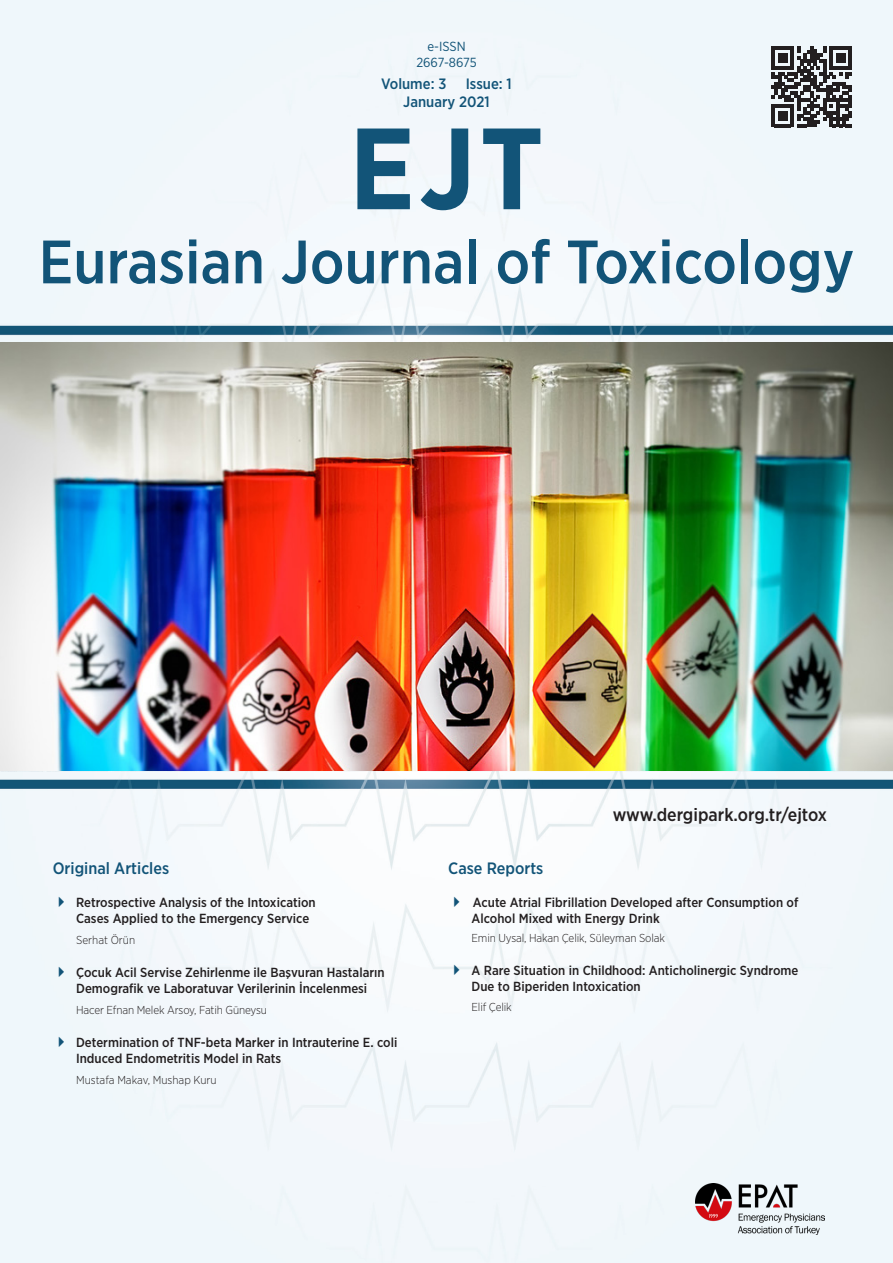
<style>
.page{position:relative;width:893px;height:1263px;background:#fff}
.page>*{position:absolute;margin:0;border:0;box-sizing:border-box;transform-origin:0 0}
.t1{font:700 115.35px "Gotham Narrow";color:#125478}
.t2{font:500 61.05px "Gotham Narrow";color:#125478}
.t3{font:500 18.15px "Gotham Narrow";color:#231f20}
.t4{font:500 16.5px "Gotham Narrow";color:#125478}
.t5{font:500 15px "Gotham Narrow";color:#125478}
.t6{font:500 13.2px "Gotham Narrow";color:#231f20}
.t7{font:13.2px "Gotham Narrow";color:#125478}
.t8{font:300 11.55px "Gotham Narrow";letter-spacing:-.01em;color:#231f20}
.s1{color:#125478}
</style>
<div class="page">
<img style="left:0;top:0;width:893px;height:1263px">
<svg style="left:771px;top:47px;width:81px;height:80px"></svg>
<img style="left:0;top:342px;width:893px;height:428px">
<img style="left:695px;top:1184px;width:130px;height:50px">
<p class="t7" style="left:427px;top:39px;width:40px">e-ISSN</p>
<p class="t7" style="left:416px;top:54px;width:62px">2667-8675</p>
<p class="t5" style="left:381px;top:74px;width:67px">Volume: 3</p>
<p class="t5" style="left:466px;top:74px;width:48px">Issue: 1</p>
<p class="t5" style="left:403px;top:92px;width:88px">January 2021</p>
<p class="t1" style="left:349px;top:95px;width:196px">EJT</p>
<p class="t2" style="left:39px;top:223px;width:817px">Eurasian Journal of Toxicology</p>
<p class="t4" style="left:53px;top:857px;width:118px">Original Articles</p>
<p class="t6" style="left:53px;top:893px;width:264px"><span class="s1">✔</span> Retrospective Analysis of the Intoxication</p>
<p class="t6" style="left:76px;top:910px;width:235px">Cases Applied to the Emergency Service</p>
<p class="t8" style="left:76px;top:932px;width:61px">Serhat Örün</p>
<p class="t6" style="left:53px;top:964px;width:333px"><span class="s1">✔</span> Çocuk Acil Servise Zehirlenme ile Başvuran Hastaların</p>
<p class="t6" style="left:76px;top:980px;width:293px">Demografik ve Laboratuvar Verilerinin İncelenmesi</p>
<p class="t8" style="left:76px;top:1003px;width:192px">Hacer Efnan Melek Arsoy, Fatih Güneysu</p>
<p class="t6" style="left:53px;top:1034px;width:346px"><span class="s1">✔</span> Determination of TNF-beta Marker in Intrauterine E. coli</p>
<p class="t6" style="left:76px;top:1050px;width:207px">Induced Endometritis Model in Rats</p>
<p class="t8" style="left:76px;top:1073px;width:142px">Mustafa Makav, Mushap Kuru</p>
<p class="t3" style="left:613px;top:803px;width:216px">www.dergipark.org.tr/ejtox</p>
<p class="t4" style="left:448px;top:857px;width:97px">Case Reports</p>
<p class="t6" style="left:448px;top:893px;width:352px"><span class="s1">✔</span> Acute Atrial Fibrillation Developed after Consumption of</p>
<p class="t6" style="left:472px;top:910px;width:190px">Alcohol Mixed with Energy Drink</p>
<p class="t8" style="left:472px;top:931px;width:195px">Emin Uysal, Hakan Çelik, Süleyman Solak</p>
<p class="t6" style="left:448px;top:962px;width:352px"><span class="s1">✔</span> A Rare Situation in Childhood: Anticholinergic Syndrome</p>
<p class="t6" style="left:472px;top:978px;width:171px">Due to Biperiden Intoxication</p>
<p class="t8" style="left:472px;top:999px;width:42px">Elif Çelik</p>
</div>
